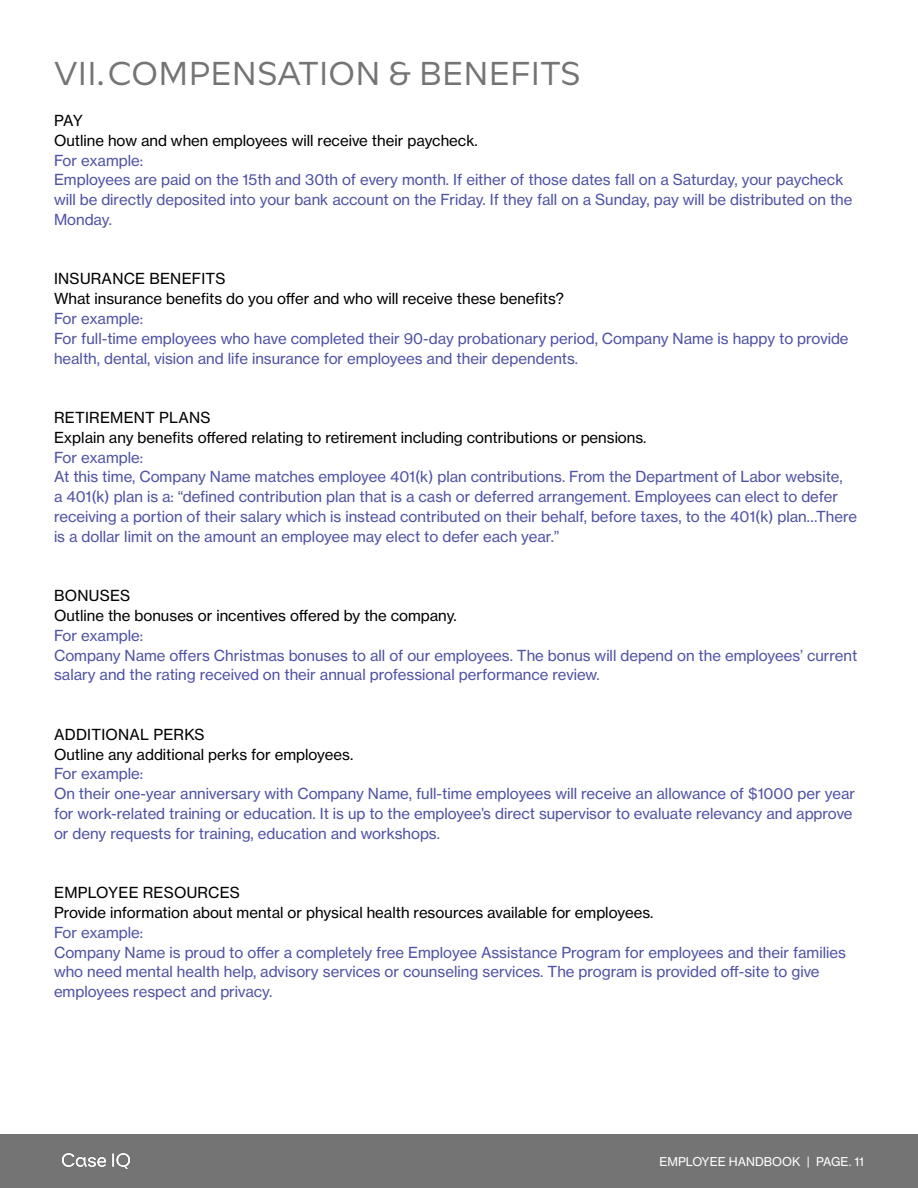
<style>
.page{position:relative;width:918px;height:1188px;background:#fff}
.page>*{position:absolute;margin:0;border:0;box-sizing:border-box;transform-origin:0 0}
.t1{font:33px "RB Multima";letter-spacing:.01em;color:#747474}
.t2{font:15px/19.8px "N Haas Grotesk TX Pro 55 Rg";color:#4f53a4}
.t3{font:15px "N Haas Grotesk TX Pro 55 Rg";color:#000}
.t4{font:12px "N Haas Grotesk TX Pro 55 Rg";color:#fff}
</style>
<div class="page">
<div style="left:0;top:1134px;width:918px;height:54px;background:#747474"></div>
<img style="left:62px;top:1153px;width:68px;height:16px">
<p class="t1" style="left:54px;top:54px;width:528px">VII.COMPENSATION &amp; BENEFITS</p>
<p class="t3" style="left:54px;top:111px;width:30px">PAY</p>
<p class="t3" style="left:54px;top:131px;width:425px">Outline how and when employees will receive their paycheck.</p>
<p class="t2" style="left:54px;top:150px;width:91px">For example:</p>
<p class="t2" style="left:54px;top:170px;width:800px">Employees are paid on the 15th and 30th of every month. If either of those dates fall on a Saturday, your paycheck will be directly deposited into your bank account on the Friday. If they fall on a Sunday, pay will be distributed on the<br>Monday.</p>
<p class="t3" style="left:54px;top:270px;width:173px">INSURANCE BENEFITS</p>
<p class="t3" style="left:54px;top:289px;width:512px">What insurance benefits do you offer and who will receive these benefits?</p>
<p class="t2" style="left:54px;top:309px;width:91px">For example:</p>
<p class="t2" style="left:54px;top:328px;width:796px">For full-time employees who have completed their 90-day probationary period, Company Name is happy to provide health, dental, vision and life insurance for employees and their dependents.</p>
<p class="t3" style="left:54px;top:408px;width:158px">RETIREMENT PLANS</p>
<p class="t3" style="left:54px;top:428px;width:594px">Explain any benefits offered relating to retirement including contributions or pensions.</p>
<p class="t2" style="left:54px;top:447px;width:91px">For example:</p>
<p class="t2" style="left:54px;top:467px;width:805px">At this time, Company Name matches employee 401(k) plan contributions. From the Department of Labor website,<br>a 401(k) plan is a: “defined contribution plan that is a cash or deferred arrangement. Employees can elect to defer receiving a portion of their salary which is instead contributed on their behalf, before taxes, to the 401(k) plan…There is a dollar limit on the amount an employee may elect to defer each year.”</p>
<p class="t3" style="left:54px;top:586px;width:78px">BONUSES</p>
<p class="t3" style="left:54px;top:606px;width:404px">Outline the bonuses or incentives offered by the company.</p>
<p class="t2" style="left:54px;top:625px;width:91px">For example:</p>
<p class="t2" style="left:54px;top:645px;width:805px">Company Name offers Christmas bonuses to all of our employees. The bonus will depend on the employees’ current salary and the rating received on their annual professional performance review.</p>
<p class="t3" style="left:54px;top:725px;width:152px">ADDITIONAL PERKS</p>
<p class="t3" style="left:54px;top:745px;width:301px">Outline any additional perks for employees.</p>
<p class="t2" style="left:54px;top:764px;width:91px">For example:</p>
<p class="t2" style="left:54px;top:784px;width:803px">On their one-year anniversary with Company Name, full-time employees will receive an allowance of $1000 per year for work-related training or education. It is up to the employee’s direct supervisor to evaluate relevancy and approve or deny requests for training, education and workshops.</p>
<p class="t3" style="left:54px;top:883px;width:187px">EMPLOYEE RESOURCES</p>
<p class="t3" style="left:54px;top:903px;width:601px">Provide information about mental or physical health resources available for employees.</p>
<p class="t2" style="left:54px;top:922px;width:91px">For example:</p>
<p class="t2" style="left:54px;top:942px;width:793px">Company Name is proud to offer a completely free Employee Assistance Program for employees and their families who need mental health help, advisory services or counseling services. The program is provided off-site to give employees respect and privacy.</p>
<p class="t4" style="left:659px;top:1154px;width:206px">EMPLOYEE HANDBOOK | PAGE. 11</p>
</div>
